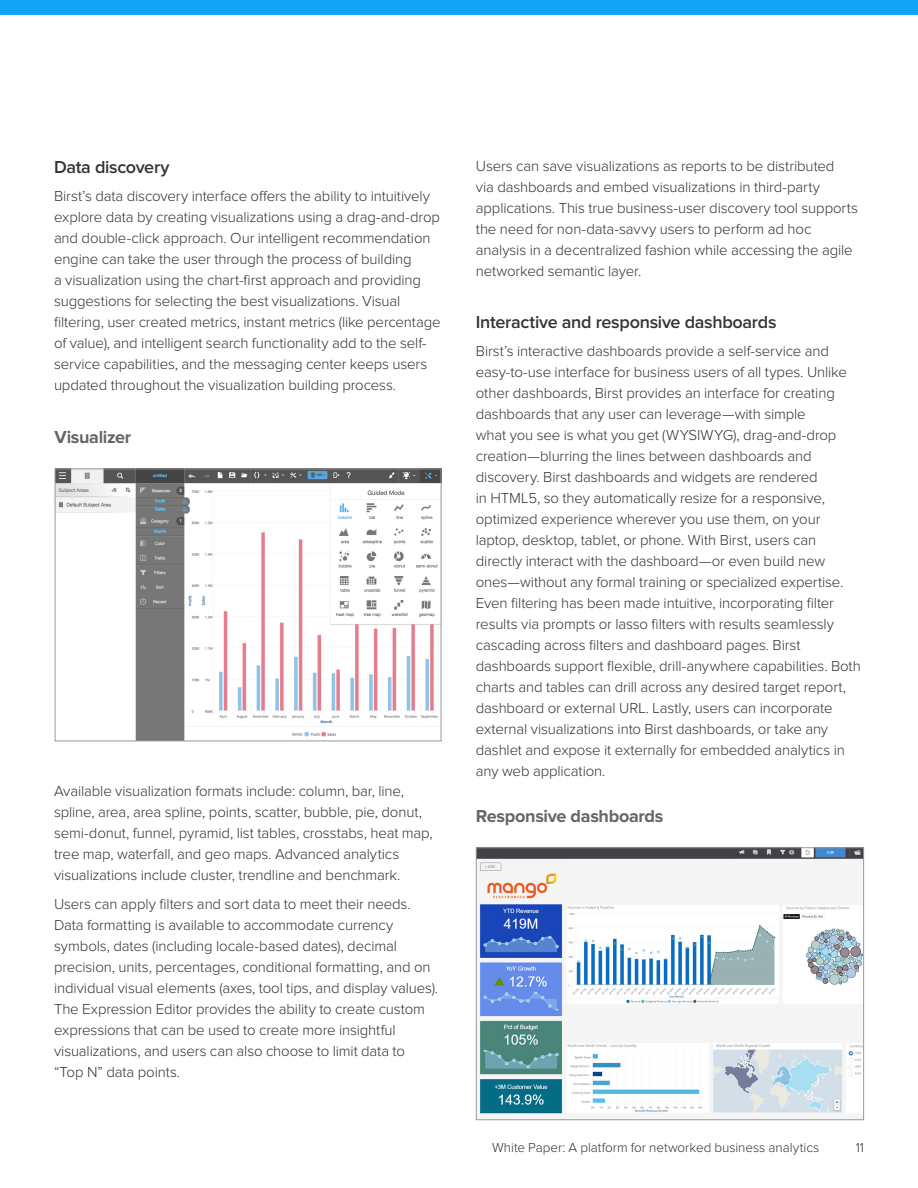
<style>
.page{position:relative;width:918px;height:1188px;background:#fff}
.page>*{position:absolute;margin:0;border:0;box-sizing:border-box;transform-origin:0 0}
.C-Head{font:600 18px "Proxima Nova";letter-spacing:-.015em;color:#333}
.C-Head-2{font:700 18px "Proxima Nova";letter-spacing:-.02em;color:#666}
.Body{font:300 15px/21px "Proxima Nova";letter-spacing:-.01em;color:#333}
.t1{font:300 13.5px "Proxima Nova";letter-spacing:-.005em;color:#333}
</style>
<div class="page">
<div style="left:0;top:0;width:918px;height:14px;background:#13a3f7"></div>
<img style="left:57px;top:471px;width:382px;height:268px">
<div style="left:55px;top:469px;width:386px;height:272px;border:1px solid #999"></div>
<img style="left:478px;top:849px;width:384px;height:266px">
<div style="left:476px;top:847px;width:388px;height:273px;border:1px solid #999"></div>
<p class="C-Head" style="left:54px;top:159px;width:117px">Data discovery</p>
<p class="Body" style="left:54px;top:186px;width:388px">Birst’s data discovery interface offers the ability to intuitively explore data by creating visualizations using a drag-and-drop and double-click approach. Our intelligent recommendation engine can take the user through the process of building<br>a visualization using the chart-first approach and providing suggestions for selecting the best visualizations. Visual filtering, user created metrics, instant metrics (like percentage of value), and intelligent search functionality add to the self&shy;service capabilities, and the messaging center keeps users updated throughout the visualization building process.</p>
<p class="C-Head-2" style="left:55px;top:429px;width:78px">Visualizer</p>
<p class="Body" style="left:54px;top:782px;width:380px">Available visualization formats include: column, bar, line, spline, area, area spline, points, scatter, bubble, pie, donut, semi-donut, funnel, pyramid, list tables, crosstabs, heat map, tree map, waterfall, and geo maps. Advanced analytics visualizations include cluster, trendline and benchmark.</p>
<p class="Body" style="left:54px;top:894px;width:386px">Users can apply filters and sort data to meet their needs.<br>Data formatting is available to accommodate currency symbols, dates (including locale-based dates), decimal precision, units, percentages, conditional formatting, and on individual visual elements (axes, tool tips, and display values).<br>The Expression Editor provides the ability to create custom expressions that can be used to create more insightful visualizations, and users can also choose to limit data to “Top N” data points.</p>
<p class="Body" style="left:476px;top:156px;width:384px">Users can save visualizations as reports to be distributed<br>via dashboards and embed visualizations in third-party applications. This true business-user discovery tool supports the need for non-data-savvy users to perform ad hoc analysis in a decentralized fashion while accessing the agile networked semantic layer.</p>
<p class="C-Head" style="left:476px;top:314px;width:302px">Interactive and responsive dashboards</p>
<p class="Body" style="left:476px;top:341px;width:387px">Birst’s interactive dashboards provide a self-service and easy-to-use interface for business users of all types. Unlike other dashboards, Birst provides an interface for creating dashboards that any user can leverage—with simple<br>what you see is what you get (WYSIWYG), drag-and-drop creation—blurring the lines between dashboards and discovery. Birst dashboards and widgets are rendered<br>in HTML5, so they automatically resize for a responsive, optimized experience wherever you use them, on your laptop, desktop, tablet, or phone. With Birst, users can directly interact with the dashboard—or even build new ones—without any formal training or specialized expertise.<br>Even filtering has been made intuitive, incorporating filter results via prompts or lasso filters with results seamlessly cascading across filters and dashboard pages. Birst dashboards support flexible, drill-anywhere capabilities. Both charts and tables can drill across any desired target report, dashboard or external URL. Lastly, users can incorporate external visualizations into Birst dashboards, or take any dashlet and expose it externally for embedded analytics in any web application.</p>
<p class="C-Head-2" style="left:476px;top:808px;width:189px">Responsive dashboards</p>
<p class="t1" style="left:492px;top:1141px;width:329px">White Paper: A platform for networked business analytics</p>
<p class="t1" style="left:856px;top:1141px;width:10px">11</p>
</div>
